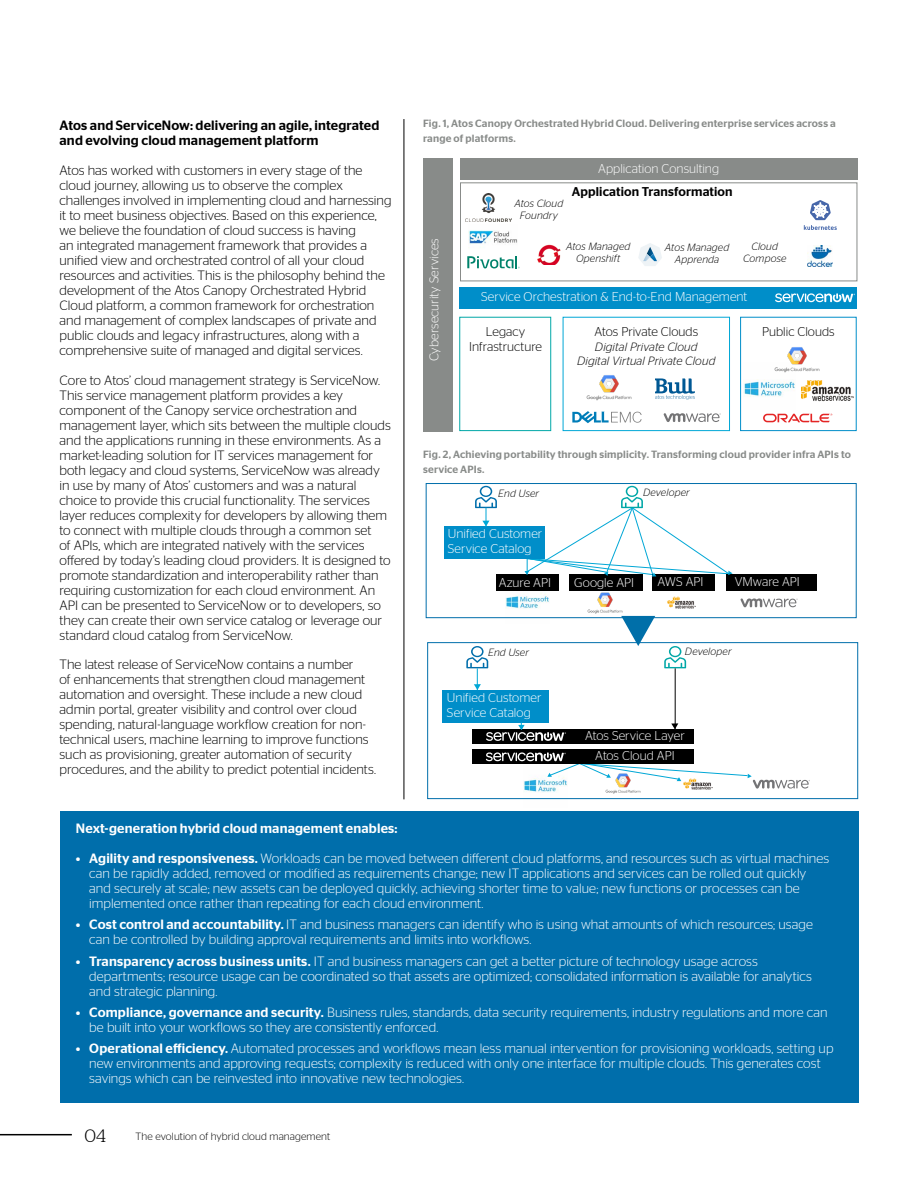
<style>
.page{position:relative;width:918px;height:1188px;background:#fff}
.page>*{position:absolute;margin:0;border:0;box-sizing:border-box;transform-origin:0 0}
.t1{font:300 18px "Stag";color:#000}
.t2{font:300 13.5px/15px "Stag Sans";color:#000}
.t3{font:300 13.5px/15px "Stag Sans";color:#fff}
.t4{font:500 13.5px/15px "Stag Sans";letter-spacing:.01em;color:#000}
.t5{font:500 13.5px "Stag Sans";letter-spacing:.01em;color:#fff}
.t6{font:300 12.75px/15px "Stag Sans";letter-spacing:.005em;color:#fff}
.t7{font:300 12.75px/15px "Stag Sans";color:#000;text-align:center}
.t8{font:500 12.75px "Stag Sans";letter-spacing:.01em;color:#000}
.t9{font:italic 300 12px/14.9px "Stag Sans";letter-spacing:.005em;color:#000;text-align:center}
.t10{font:500 10.5px/15px "Stag Sans";letter-spacing:.015em;color:#888b89}
.t11{font:italic 300 10.5px/12px "Stag Sans";letter-spacing:.015em;color:#000;text-align:center}
.t12{font:300 10.5px "Stag Sans";letter-spacing:.01em;color:#000}
.s1{font-weight:500}
</style>
<div class="page">
<img style="left:524px;top:789px;width:43px;height:11px">
<img style="left:605px;top:789px;width:36px;height:5px">
<img style="left:691px;top:789px;width:20px;height:1px">
<img style="left:505px;top:593px;width:44px;height:26px">
<img style="left:744px;top:379px;width:51px;height:18px">
<svg style="left:682px;top:182px;width:176px;height:135px"></svg>
<svg style="left:804px;top:194px;width:33px;height:36px"></svg>
<div style="left:60px;top:812px;width:798px;height:291px;background:#006eab"></div>
<hr style="left:404px;top:119px;width:1px;height:680px;background:#000">
<div style="left:460px;top:158px;width:398px;height:22px;background:#888b89"></div>
<div style="left:459px;top:287px;width:398px;height:21px;background:#008ec9"></div>
<div style="left:459px;top:317px;width:92px;height:114px;border:1px solid #00a7a7"></div>
<div style="left:563px;top:317px;width:167px;height:114px;border:1px solid #00a7d6"></div>
<div style="left:740px;top:317px;width:117px;height:114px;border:1px solid #008ec9"></div>
<div style="left:423px;top:158px;width:29px;height:273px;background:#888b89"></div>
<div style="left:460px;top:182px;width:397px;height:99px;border:1px solid #888b89"></div>
<svg style="left:655px;top:378px;width:40px;height:22px"></svg>
<svg style="left:763px;top:414px;width:69px;height:8px"></svg>
<svg style="left:775px;top:293px;width:80px;height:9px"></svg>
<img style="left:537px;top:244px;width:24px;height:21px">
<svg style="left:467px;top:256px;width:53px;height:12px"></svg>
<svg style="left:638px;top:243px;width:24px;height:23px"></svg>
<img style="left:808px;top:245px;width:25px;height:22px">
<svg style="left:663px;top:413px;width:58px;height:9px"></svg>
<img style="left:801px;top:380px;width:53px;height:21px">
<img style="left:466px;top:194px;width:45px;height:27px">
<svg style="left:572px;top:411px;width:70px;height:12px"></svg>
<img style="left:469px;top:230px;width:49px;height:18px">
<img style="left:774px;top:347px;width:46px;height:26px">
<div style="left:426px;top:483px;width:431px;height:135px;border:1px solid #006eab"></div>
<div style="left:427px;top:642px;width:431px;height:157px;border:1px solid #006eab"></div>
<div style="left:444px;top:527px;width:101px;height:32px;background:#008ec9"></div>
<div style="left:496px;top:574px;width:62px;height:17px;background:#000"></div>
<div style="left:569px;top:574px;width:74px;height:17px;background:#000"></div>
<div style="left:653px;top:574px;width:62px;height:17px;background:#000"></div>
<div style="left:726px;top:574px;width:91px;height:17px;background:#000"></div>
<img style="left:587px;top:592px;width:36px;height:22px">
<img style="left:668px;top:597px;width:28px;height:11px">
<div style="left:442px;top:690px;width:107px;height:32px;background:#008ec9"></div>
<svg style="left:740px;top:598px;width:58px;height:9px"></svg>
<div style="left:472px;top:729px;width:222px;height:15px;background:#000"></div>
<div style="left:472px;top:749px;width:222px;height:15px;background:#000"></div>
<svg style="left:664px;top:646px;width:22px;height:22px"></svg>
<hr style="left:675px;top:668px;width:1px;height:61px;background:#000">
<svg style="left:475px;top:486px;width:22px;height:41px"></svg>
<svg style="left:466px;top:646px;width:22px;height:44px"></svg>
<svg style="left:486px;top:722px;width:80px;height:19px"></svg>
<svg style="left:486px;top:752px;width:324px;height:37px"></svg>
<svg style="left:671px;top:723px;width:7px;height:6px"></svg>
<svg style="left:525px;top:486px;width:208px;height:91px"></svg>
<svg style="left:621px;top:616px;width:34px;height:30px"></svg>
<img style="left:586px;top:375px;width:46px;height:26px">
<hr style="left:0;top:1134px;width:72px;height:1px;background:#000">
<p class="t4" style="left:60px;top:118px;width:321px">Atos and ServiceNow: delivering an agile, integrated and evolving cloud management platform</p>
<p class="t2" style="left:60px;top:162px;width:334px">Atos has worked with customers in every stage of the cloud journey, allowing us to observe the complex challenges involved in implementing cloud and harnessing it to meet business objectives. Based on this experience, we believe the foundation of cloud success is having<br>an integrated management framework that provides a unified view and orchestrated control of all your cloud resources and activities. This is the philosophy behind the development of the Atos Canopy Orchestrated Hybrid Cloud platform, a common framework for orchestration and management of complex landscapes of private and public clouds and legacy infrastructures, along with a comprehensive suite of managed and digital services.</p>
<p class="t2" style="left:60px;top:372px;width:333px">Core to Atos’ cloud management strategy is ServiceNow.<br>This service management platform provides a key component of the Canopy service orchestration and management layer, which sits between the multiple clouds and the applications running in these environments. As a market-leading solution for IT services management for both legacy and cloud systems, ServiceNow was already in use by many of Atos’ customers and was a natural choice to provide this crucial functionality. The services layer reduces complexity for developers by allowing them to connect with multiple clouds through a common set<br>of APIs, which are integrated natively with the services offered by today’s leading cloud providers. It is designed to promote standardization and interoperability rather than requiring customization for each cloud environment. An API can be presented to ServiceNow or to developers, so they can create their own service catalog or leverage our standard cloud catalog from ServiceNow.</p>
<p class="t2" style="left:60px;top:657px;width:318px">The latest release of ServiceNow contains a number<br>of enhancements that strengthen cloud management automation and oversight. These include a new cloud admin portal, greater visibility and control over cloud spending, natural-language workflow creation for non&shy;technical users, machine learning to improve functions such as provisioning, greater automation of security procedures, and the ability to predict potential incidents.</p>
<p class="t10" style="left:423px;top:116px;width:414px">Fig. 1, Atos Canopy Orchestrated Hybrid Cloud. Delivering enterprise services across a range of platforms.</p>
<p class="t6" style="left:598px;top:161px;width:122px">Application Consulting</p>
<p class="t6" style="left:426px;top:361px;width:124px;rotate:-90deg">Cybersecurity Services</p>
<p class="t11" style="left:514px;top:198px;width:50px">Atos Cloud<br>Foundry</p>
<p class="t8" style="left:572px;top:184px;width:162px">Application Transformation</p>
<p class="t11" style="left:566px;top:241px;width:66px">Atos Managed<br>Openshift</p>
<p class="t11" style="left:665px;top:241px;width:66px">Atos Managed<br>Apprenda</p>
<p class="t11" style="left:743px;top:241px;width:45px">Cloud<br>Compose</p>
<p class="t6" style="left:481px;top:289px;width:268px">Service Orchestration &amp; End-to-End Management</p>
<p class="t7" style="left:469px;top:323px;width:74px">Legacy<br>Infrastructure</p>
<p class="t7" style="left:595px;top:323px;width:105px">Atos Private Clouds</p>
<p class="t7" style="left:762px;top:323px;width:74px">Public Clouds</p>
<p class="t9" style="left:577px;top:339px;width:140px">Digital Private Cloud<br>Digital Virtual Private Cloud</p>
<p class="t10" style="left:423px;top:446px;width:429px">Fig. 2, Achieving portability through simplicity. Transforming cloud provider infra APIs to service APIs.</p>
<p class="t11" style="left:498px;top:487px;width:42px">End User</p>
<p class="t11" style="left:643px;top:487px;width:48px">Developer</p>
<p class="t6" style="left:448px;top:526px;width:96px">Unified Customer<br>Service Catalog</p>
<p class="t6" style="left:499px;top:575px;width:54px">Azure API</p>
<p class="t6" style="left:574px;top:575px;width:61px">Google API</p>
<p class="t6" style="left:658px;top:574px;width:47px">AWS API</p>
<p class="t6" style="left:735px;top:574px;width:67px">VMware API</p>
<p class="t11" style="left:488px;top:646px;width:42px">End User</p>
<p class="t11" style="left:685px;top:645px;width:48px">Developer</p>
<p class="t6" style="left:447px;top:690px;width:96px">Unified Customer<br>Service Catalog</p>
<p class="t6" style="left:585px;top:726px;width:101px;line-height:20px;text-align:center">Atos Service Layer<br>Atos Cloud API</p>
<p class="t5" style="left:76px;top:821px;width:323px">Next-generation hybrid cloud management enables:</p>
<p class="t3" style="left:89px;top:850px;width:741px;text-indent:-14px"><span class="s1">• Agility and responsiveness.</span> Workloads can be moved between different cloud platforms, and resources such as virtual machines can be rapidly added, removed or modified as requirements change; new IT applications and services can be rolled out quickly and securely at scale; new assets can be deployed quickly, achieving shorter time to value; new functions or processes can be implemented once rather than repeating for each cloud environment.</p>
<p class="t3" style="left:89px;top:917px;width:725px;text-indent:-14px"><span class="s1">• Cost control and accountability.</span> IT and business managers can identify who is using what amounts of which resources; usage can be controlled by building approval requirements and limits into workflows.</p>
<p class="t3" style="left:89px;top:953px;width:724px;text-indent:-14px"><span class="s1">• Transparency across business units.</span> IT and business managers can get a better picture of technology usage across departments; resource usage can be coordinated so that assets are optimized; consolidated information is available for analytics and strategic planning.</p>
<p class="t3" style="left:89px;top:1005px;width:740px;text-indent:-14px"><span class="s1">• Compliance, governance and security.</span> Business rules, standards, data security requirements, industry regulations and more can be built into your workflows so they are consistently enforced.</p>
<p class="t3" style="left:89px;top:1041px;width:746px;text-indent:-14px"><span class="s1">• Operational efficiency.</span> Automated processes and workflows mean less manual intervention for provisioning workloads, setting up new environments and approving requests; complexity is reduced with only one interface for multiple clouds. This generates cost savings which can be reinvested into innovative new technologies.</p>
<h1 class="t1" style="left:85px;top:1125px;width:23px">04</h1>
<p class="t12" style="left:136px;top:1130px;width:196px">The evolution of hybrid cloud management</p>
</div>
